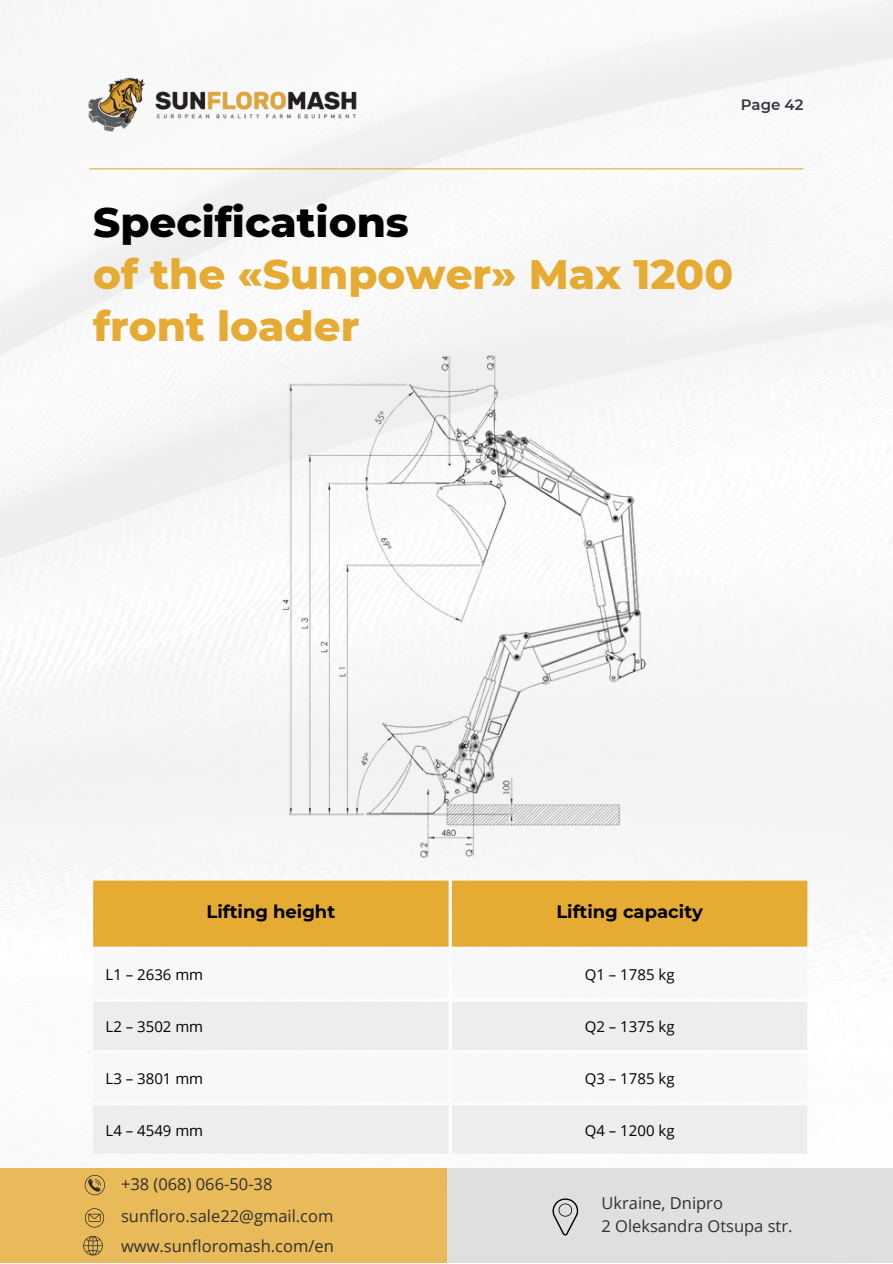
<style>
.page{position:relative;width:893px;height:1264px;background:#fff}
.page>*{position:absolute;margin:0;border:0;box-sizing:border-box;transform-origin:0 0}
.t1{font:800 42px/51.8px "Montserrat";color:#e5ab32}
.t2{font:800 42px "Montserrat";color:#000}
.t3{font:700 18px "Montserrat";color:#000}
.t4{font:16.5px/22.5px "Open Sans";color:#303030}
.t5{font:15px "Open Sans";color:#000}
.t6{font:600 15px "Montserrat";color:#333540}
</style>
<div class="page">
<hr style="left:89px;top:168px;width:714px;height:1px;background:#e1af40">
<img style="left:266px;top:347px;width:396px;height:518px">
<img style="left:84px;top:75px;width:278px;height:64px">
<div style="left:446px;top:1168px;width:446px;height:94px;background:#d9d9d9"></div>
<div style="left:0;top:1168px;width:446px;height:94px;background:#e9ba59"></div>
<svg style="left:83px;top:1236px;width:20px;height:19px"></svg>
<svg style="left:552px;top:1198px;width:26px;height:37px"></svg>
<svg style="left:85px;top:1208px;width:19px;height:19px"></svg>
<svg style="left:85px;top:1175px;width:20px;height:20px"></svg>
<div style="left:93px;top:880px;width:714px;height:66px;background:#e5ab32"></div>
<svg style="left:93px;top:1001px;width:714px;height:152px;fill:#ededed"></svg>
<p class="t6" style="left:740px;top:95px;width:64px">Page 42</p>
<h1 class="t2" style="left:93px;top:196px;width:317px">Specifications</h1>
<h1 class="t1" style="left:93px;top:248px;width:641px">of the «Sunpower» Max 1200 front loader</h1>
<p class="t3" style="left:206px;top:900px;width:130px">Lifting height</p>
<p class="t3" style="left:556px;top:900px;width:148px">Lifting capacity</p>
<p class="t5" style="left:106px;top:964px;width:99px">L1 – 2636 mm</p>
<p class="t5" style="left:584px;top:964px;width:91px">Q1 – 1785 kg</p>
<p class="t5" style="left:106px;top:1016px;width:99px">L2 – 3502 mm</p>
<p class="t5" style="left:584px;top:1016px;width:91px">Q2 – 1375 kg</p>
<p class="t5" style="left:106px;top:1067px;width:99px">L3 – 3801 mm</p>
<p class="t5" style="left:584px;top:1067px;width:91px">Q3 – 1785 kg</p>
<p class="t5" style="left:106px;top:1119px;width:99px">L4 – 4549 mm</p>
<p class="t5" style="left:584px;top:1119px;width:91px">Q4 – 1200 kg</p>
<p class="t4" style="left:121px;top:1172px;width:153px">+38 (068) 066-50-38</p>
<p class="t4" style="left:121px;top:1204px;width:214px">sunfloro.sale22@gmail.com</p>
<p class="t4" style="left:121px;top:1233px;width:214px">www.sunfloromash.com/en</p>
<p class="t4" style="left:601px;top:1191px;width:192px">Ukraine, Dnipro<br>2 Oleksandra Otsupa str.</p>
</div>
